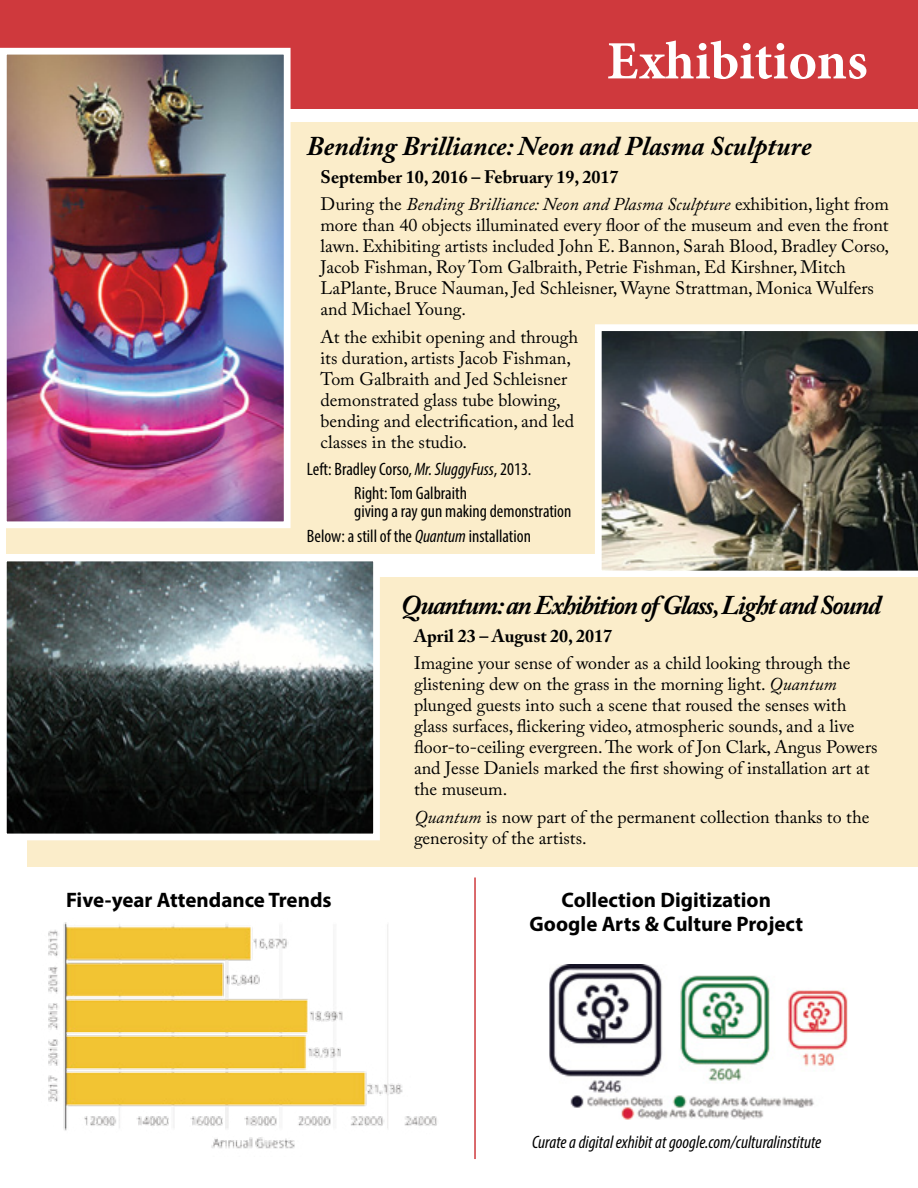
<style>
.page{position:relative;width:918px;height:1188px;background:#fff}
.page>*{position:absolute;margin:0;border:0;box-sizing:border-box;transform-origin:0 0}
.t1{font:700 54px "Minion Pro";color:#fff}
.t2{font:italic 700 27px "Adobe Caslon Pro";letter-spacing:-.05em;color:#000}
.t3{font:italic 700 27px "Adobe Caslon Pro";letter-spacing:-.005em;color:#000}
.t4{font:700 21px/24px "Myriad Pro";color:#000;text-align:center}
.t5{font:18px/21px "Adobe Caslon Pro";color:#000}
.t6{font:condensed 18px/23.4px "Myriad Pro";color:#000}
.t7{font:italic 18px/27.8px "Adobe Caslon Pro";color:#000}
.t8{font:italic condensed 18px "Myriad Pro";color:#000}
.t9{font:700 18px "Adobe Caslon Pro";color:#000}
.s1{font-weight:700;font-style:normal}
.s2{font-style:normal}
.s3{font-style:italic}
</style>
<div class="page">
<div style="left:0;top:0;width:918px;height:109px;background:#cf393d"></div>
<div style="left:6px;top:122px;width:912px;height:432px;background:#fbedca"></div>
<img style="left:8px;top:56px;width:275px;height:464px">
<div style="left:0;top:48px;width:291px;height:480px;border:7px solid #fff"></div>
<img style="left:595px;top:324px;width:323px;height:247px">
<div style="left:27px;top:577px;width:891px;height:290px;background:#fbedca"></div>
<img style="left:8px;top:563px;width:364px;height:269px">
<div style="left:0;top:555px;width:380px;height:285px;border:7px solid #fff"></div>
<img style="left:48px;top:922px;width:389px;height:227px">
<img style="left:549px;top:964px;width:299px;height:156px">
<hr style="left:474px;top:878px;width:2px;height:281px;background:#cf393d">
<h1 class="t1" style="left:607px;top:23px;width:262px">Exhibitions</h1>
<h2 class="t3" style="left:307px;top:130px;width:506px">Bending Brilliance: Neon and Plasma Sculpture</h2>
<p class="t7" style="left:320px;top:163px;width:570px"><span class="s1">September 10, 2016 – February 19, 2017<br></span><span class="s2">During the</span> Bending Brilliance: Neon and Plasma Sculpture <span class="s2">exhibition, light from</span></p>
<p class="t5" style="left:320px;top:215px;width:570px">more than 40 objects illuminated every floor of the museum and even the front lawn. Exhibiting artists included John E. Bannon, Sarah Blood, Bradley Corso, Jacob Fishman, Roy Tom Galbraith, Petrie Fishman, Ed Kirshner, Mitch LaPlante, Bruce Nauman, Jed Schleisner, Wayne Strattman, Monica Wulfers and Michael Young.</p>
<p class="t5" style="left:320px;top:326px;width:259px">At the exhibit opening and through its duration, artists Jacob Fishman, Tom Galbraith and Jed Schleisner demonstrated glass tube blowing, bending and electrification, and led classes in the studio.</p>
<p class="t6" style="left:354px;top:458px;width:179px;text-indent:-47px">Left: Bradley Corso, <span class="s3">Mr. SluggyFuss</span>, 2013.<br>Right: Tom Galbraith</p>
<p class="t6" style="left:307px;top:498px;width:266px;line-height:24.9px;text-indent:47px">giving a ray gun making demonstration<br>Below: a still of the <span class="s3">Quantum</span> installation</p>
<h2 class="t2" style="left:400px;top:589px;width:482px">Quantum: an Exhibition of Glass, Light and Sound</h2>
<p class="t9" style="left:414px;top:625px;width:200px">April 23 – August 20, 2017</p>
<p class="t5" style="left:414px;top:653px;width:465px">Imagine your sense of wonder as a child looking through the glistening dew on the grass in the morning light. <span class="s3">Quantum </span>plunged guests into such a scene that roused the senses with glass surfaces, flickering video, atmospheric sounds, and a live floor-to-ceiling evergreen. The work of Jon Clark, Angus Powers and Jesse Daniels marked the first showing of installation art at the museum.</p>
<p class="t5" style="left:414px;top:806px;width:457px"><span class="s3">Quantum</span> is now part of the permanent collection thanks to the generosity of the artists.</p>
<p class="t4" style="left:66px;top:887px;width:267px">Five-year Attendance Trends</p>
<p class="t4" style="left:529px;top:887px;width:275px">Collection Digitization<br>Google Arts &amp; Culture Project</p>
<p class="t8" style="left:532px;top:1131px;width:291px">Curate a digital exhibit at google.com/culturalinstitute</p>
</div>
